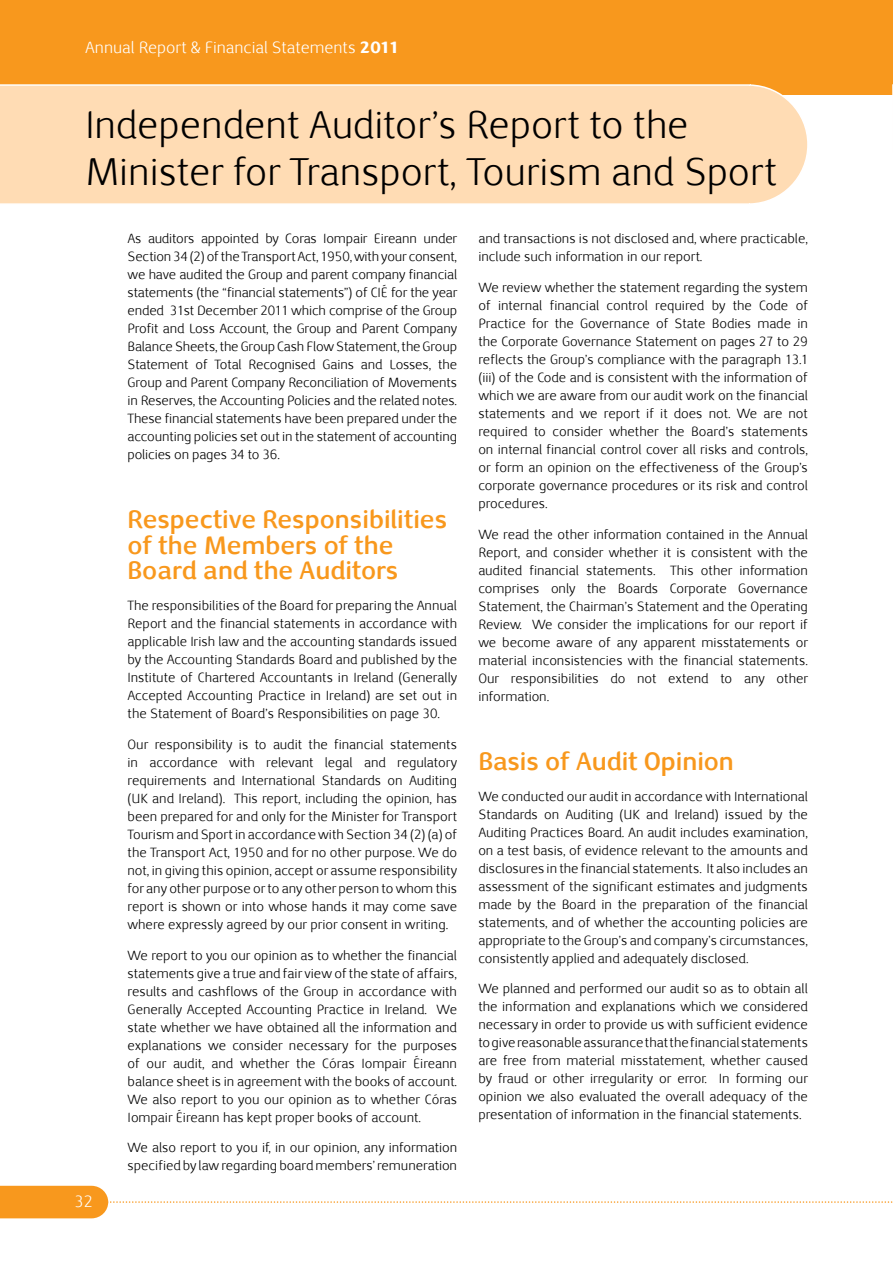
<style>
.page{position:relative;width:893px;height:1263px;background:#fff}
.page>*{position:absolute;margin:0;border:0;box-sizing:border-box;transform-origin:0 0}
.t1{font:39px/46.8px "Nexus Sans";color:#000}
.t2{font:700 25.5px/25.5px "Nexus Sans";color:#f8981d}
.t3{font:16.5px "Nexus Sans";color:#fff}
.t4{font:13.5px/18px "Nexus Sans";color:#000;text-align:justify}
.s1{font-weight:900}
</style>
<div class="page">
<svg style="left:0;top:1186px;width:893px;height:32px"></svg>
<div style="left:0;top:0;width:893px;height:94px;background:#f8981d"></div>
<svg style="left:891px;top:84px;width:2px;height:11px"></svg>
<div style="left:0;top:84px;width:809px;height:120px;background:#ffdcb4"></div>
<p class="t3" style="left:85px;top:37px;width:315px">Annual Report &amp; Financial Statements <span class="s1">2011</span></p>
<h1 class="t1" style="left:85px;top:101px;width:693px">Independent Auditor’s Report to the<br>Minister for Transport, Tourism and Sport</h1>
<p class="t3" style="left:75px;top:1191px;width:20px">32</p>
<p class="t4" style="left:128px;top:230px;width:331px">As auditors appointed by Coras Iompair Eireann under Section 34 (2) of the Transport Act, 1950, with your consent, we have audited the Group and parent company financial statements (the ‘‘financial statements’’) of CIÉ for the year ended 31st December 2011 which comprise of the Group Profit and Loss Account, the Group and Parent Company Balance Sheets, the Group Cash Flow Statement, the Group Statement of Total Recognised Gains and Losses, the Group and Parent Company Reconciliation of Movements in Reserves, the Accounting Policies and the related notes.<br>These financial statements have been prepared under the accounting policies set out in the statement of accounting policies on pages 34 to 36.</p>
<h2 class="t2" style="left:128px;top:506px;width:321px">Respective Responsibilities of the Members of the<br>Board and the Auditors</h2>
<p class="t4" style="left:128px;top:596px;width:331px">The responsibilities of the Board for preparing the Annual Report and the financial statements in accordance with applicable Irish law and the accounting standards issued by the Accounting Standards Board and published by the Institute of Chartered Accountants in Ireland (Generally Accepted Accounting Practice in Ireland) are set out in the Statement of Board’s Responsibilities on page 30.</p>
<p class="t4" style="left:128px;top:735px;width:331px">Our responsibility is to audit the financial statements in accordance with relevant legal and regulatory requirements and International Standards on Auditing (UK and Ireland). This report, including the opinion, has been prepared for and only for the Minister for Transport Tourism and Sport in accordance with Section 34 (2) (a) of the Transport Act, 1950 and for no other purpose. We do not, in giving this opinion, accept or assume responsibility for any other purpose or to any other person to whom this report is shown or into whose hands it may come save where expressly agreed by our prior consent in writing.</p>
<p class="t4" style="left:128px;top:946px;width:331px">We report to you our opinion as to whether the financial statements give a true and fair view of the state of affairs, results and cashflows of the Group in accordance with Generally Accepted Accounting Practice in Ireland. We state whether we have obtained all the information and explanations we consider necessary for the purposes of our audit, and whether the Córas Iompair Éireann balance sheet is in agreement with the books of account.<br>We also report to you our opinion as to whether Córas Iompair Éireann has kept proper books of account.</p>
<p class="t4" style="left:128px;top:1139px;width:331px">We also report to you if, in our opinion, any information specified by law regarding board members’ remuneration</p>
<p class="t4" style="left:478px;top:230px;width:331px">and transactions is not disclosed and, where practicable, include such information in our report.</p>
<p class="t4" style="left:478px;top:278px;width:331px">We review whether the statement regarding the system of internal financial control required by the Code of Practice for the Governance of State Bodies made in the Corporate Governance Statement on pages 27 to 29 reflects the Group’s compliance with the paragraph 13.1 (iii) of the Code and is consistent with the information of which we are aware from our audit work on the financial statements and we report if it does not. We are not required to consider whether the Board’s statements on internal financial control cover all risks and controls, or form an opinion on the effectiveness of the Group’s corporate governance procedures or its risk and control procedures.</p>
<p class="t4" style="left:478px;top:525px;width:331px">We read the other information contained in the Annual Report, and consider whether it is consistent with the audited financial statements. This other information comprises only the Boards Corporate Governance Statement, the Chairman’s Statement and the Operating Review. We consider the implications for our report if we become aware of any apparent misstatements or material inconsistencies with the financial statements.<br>Our responsibilities do not extend to any other information.</p>
<h2 class="t2" style="left:478px;top:748px;width:257px">Basis of Audit Opinion</h2>
<p class="t4" style="left:478px;top:787px;width:331px">We conducted our audit in accordance with International Standards on Auditing (UK and Ireland) issued by the Auditing Practices Board. An audit includes examination, on a test basis, of evidence relevant to the amounts and disclosures in the financial statements. It also includes an assessment of the significant estimates and judgments made by the Board in the preparation of the financial statements, and of whether the accounting policies are appropriate to the Group’s and company’s circumstances, consistently applied and adequately disclosed.</p>
<p class="t4" style="left:478px;top:980px;width:331px">We planned and performed our audit so as to obtain all the information and explanations which we considered necessary in order to provide us with sufficient evidence to give reasonable assurance that the financial statements are free from material misstatement, whether caused by fraud or other irregularity or error. In forming our opinion we also evaluated the overall adequacy of the presentation of information in the financial statements.</p>
</div>
